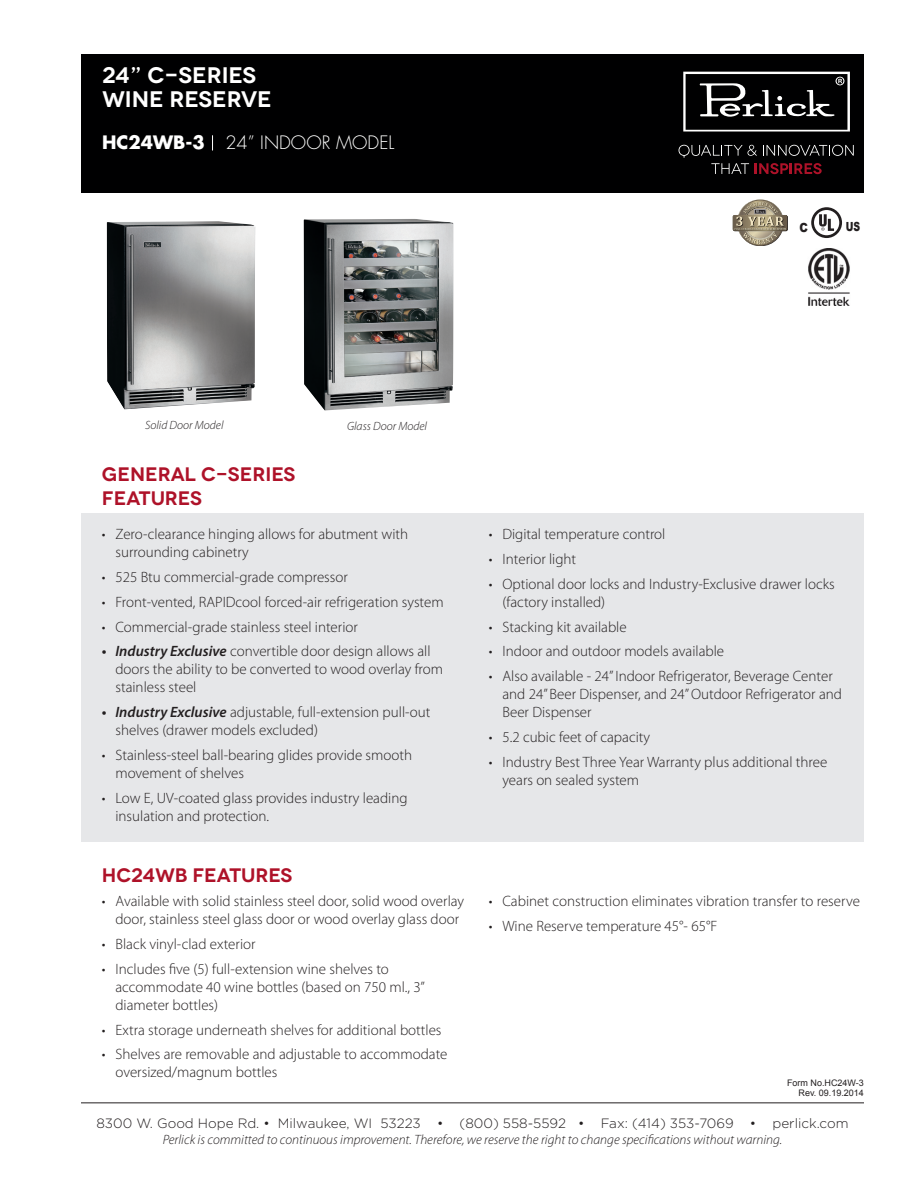
<style>
.page{position:relative;width:918px;height:1188px;background:#fff}
.page>*{position:absolute;margin:0;border:0;box-sizing:border-box;transform-origin:0 0}
.t1{font:600 22.5px/24px "Novecentowide";color:#fff}
.t2{font:600 19.5px "Novecentowide";color:#ae1229}
.t3{font:300 18px "Futura Std";color:#fff}
.t4{font:300 15px/18px "Myriad Pro";color:#231f20}
.t5{font:italic 300 13.5px "Myriad Pro";color:#231f20}
.t6{font:300 13.5px "Gotham";color:#231f20}
.t7{font:900 12.6px "Arial";color:#231f20;scale:.74 1}
.t8{font:900 12.6px "Arial";color:#231f20;scale:.87 1}
.Captions{font:italic 300 12px "Myriad Pro";color:#231f20}
.t9{font:9px/10.8px "Arial";color:#231f20;text-align:right}
.s1{font-weight:700}
.s2{font-weight:600;font-style:italic}
</style>
<div class="page">
<hr style="left:81px;top:1102px;width:783px;height:1px;background:#231f20">
<div style="left:81px;top:54px;width:783px;height:138px;background:#000001"></div>
<svg style="left:683px;top:71px;width:167px;height:61px"></svg>
<svg style="left:679px;top:145px;width:175px;height:29px"></svg>
<svg style="left:212px;top:136px;width:1px;height:14px"></svg>
<div style="left:81px;top:513px;width:783px;height:329px;background:#e6e7e9"></div>
<svg style="left:811px;top:207px;width:31px;height:31px"></svg>
<svg style="left:733px;top:215px;width:55px;height:16px"></svg>
<svg style="left:733px;top:200px;width:54px;height:46px"></svg>
<img style="left:304px;top:219px;width:149px;height:191px">
<img style="left:107px;top:221px;width:148px;height:188px">
<img style="left:808px;top:248px;width:42px;height:57px">
<h1 class="t1" style="left:102px;top:64px;width:171px">24” C-SERIES<br>WINE RESERVE</h1>
<p class="t3" style="left:102px;top:131px;width:294px"><span class="s1">HC24WB-3</span> 24” INDOOR MODEL</p>
<p class="t8" style="left:799px;top:218px;width:11px">C</p>
<p class="t7" style="left:846px;top:218px;width:21px">US</p>
<p class="Captions" style="left:145px;top:418px;width:80px">Solid Door Model</p>
<p class="Captions" style="left:347px;top:418px;width:81px">Glass Door Model</p>
<p class="t2" style="left:102px;top:462px;width:195px">GENERAL C-SERIES</p>
<p class="t2" style="left:102px;top:486px;width:101px">FEATURES</p>
<p class="t4" style="left:115px;top:525px;width:294px;text-indent:-14px">• Zero-clearance hinging allows for abutment with surrounding cabinetry</p>
<p class="t4" style="left:102px;top:568px;width:247px">• 525 Btu commercial-grade compressor</p>
<p class="t4" style="left:102px;top:593px;width:343px">• Front-vented, RAPIDcool forced-air refrigeration system</p>
<p class="t4" style="left:102px;top:617px;width:257px">• Commercial-grade stainless steel interior</p>
<p class="t4" style="left:115px;top:642px;width:329px;text-indent:-14px"><span class="s2">• Industry Exclusive</span> convertible door design allows all doors the ability to be converted to wood overlay from stainless steel</p>
<p class="t4" style="left:115px;top:703px;width:317px;text-indent:-14px"><span class="s2">• Industry Exclusive</span> adjustable, full-extension pull-out shelves (drawer models excluded)</p>
<p class="t4" style="left:115px;top:746px;width:298px;text-indent:-14px">• Stainless-steel ball-bearing glides provide smooth movement of shelves</p>
<p class="t4" style="left:115px;top:788px;width:294px;text-indent:-14px">• Low E, UV-coated glass provides industry leading insulation and protection.</p>
<p class="t2" style="left:102px;top:863px;width:192px">HC24WB FEATURES</p>
<p class="t4" style="left:102px;top:892px;width:364px;text-align:center">• Available with solid stainless steel door, solid wood overlay door, stainless steel glass door or wood overlay glass door</p>
<p class="t4" style="left:102px;top:935px;width:155px">• Black vinyl-clad exterior</p>
<p class="t4" style="left:115px;top:960px;width:311px;text-indent:-14px">• Includes five (5) full-extension wine shelves to accommodate 40 wine bottles (based on 750 ml., 3” diameter bottles)</p>
<p class="t4" style="left:102px;top:1021px;width:341px">• Extra storage underneath shelves for additional bottles</p>
<p class="t4" style="left:115px;top:1045px;width:334px;text-indent:-14px">• Shelves are removable and adjustable to accommodate oversized/magnum bottles</p>
<p class="t4" style="left:489px;top:525px;width:178px">• Digital temperature control</p>
<p class="t4" style="left:489px;top:550px;width:89px">• Interior light</p>
<p class="t4" style="left:502px;top:575px;width:334px;text-indent:-14px">• Optional door locks and Industry-Exclusive drawer locks (factory installed)</p>
<p class="t4" style="left:489px;top:617px;width:139px">• Stacking kit available</p>
<p class="t4" style="left:489px;top:642px;width:237px">• Indoor and outdoor models available</p>
<p class="t4" style="left:502px;top:667px;width:341px;text-indent:-14px">• Also available - 24” Indoor Refrigerator, Beverage Center and 24” Beer Dispenser, and 24” Outdoor Refrigerator and<br>Beer Dispenser</p>
<p class="t4" style="left:489px;top:728px;width:163px">• 5.2 cubic feet of capacity</p>
<p class="t4" style="left:502px;top:752px;width:326px;text-indent:-14px">• Industry Best Three Year Warranty plus additional three years on sealed system</p>
<p class="t4" style="left:489px;top:892px;width:373px">• Cabinet construction eliminates vibration transfer to reserve</p>
<p class="t4" style="left:489px;top:917px;width:230px">• Wine Reserve temperature 45°- 65°F</p>
<p class="t9" style="left:787px;top:1077px;width:78px">Form No.HC24W-3<br>Rev. 09.19.2014</p>
<p class="t6" style="left:96px;top:1115px;width:754px">8300 W. Good Hope Rd. • Milwaukee, WI 53223 • (800) 558-5592 • Fax: (414) 353-7069 • perlick.com</p>
<p class="t5" style="left:163px;top:1132px;width:621px">Perlick is committed to continuous improvement. Therefore, we reserve the right to change specifications without warning.</p>
</div>
